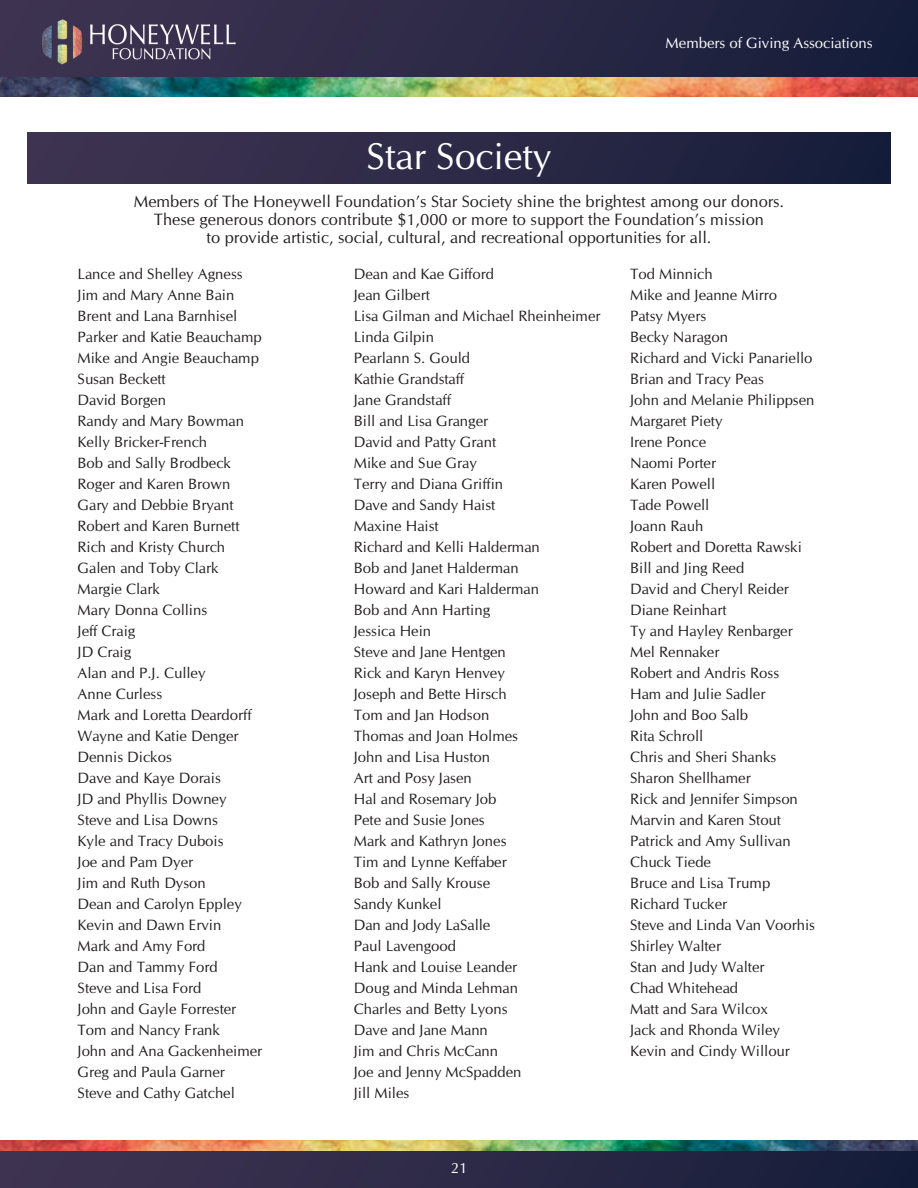
<style>
.page{position:relative;width:918px;height:1188px;background:#fff}
.page>*{position:absolute;margin:0;border:0;box-sizing:border-box;transform-origin:0 0}
.t1{font:37.5px "CG Omega";color:#fff}
.t2{font:16.5px/18px "CG Omega";color:#231f20;text-align:center}
.t3{font:15px/21px "CG Omega";color:#231f20}
.t4{font:15px "CG Omega";color:#fff}
</style>
<div class="page">
<div style="left:0;top:0;width:918px;height:80px;background:linear-gradient(to right,#403552,#161e3a)"></div>
<img style="left:40px;top:19px;width:200px;height:47px">
<img style="left:0;top:78px;width:918px;height:18px">
<img style="left:0;top:1140px;width:918px;height:12px">
<div style="left:0;top:1152px;width:918px;height:36px;background:linear-gradient(to right,#413553,#161d3a)"></div>
<div style="left:27px;top:132px;width:864px;height:51px;background:linear-gradient(to right,#413552,#161e3a)"></div>
<p class="t4" style="left:666px;top:34px;width:208px">Members of Giving Associations</p>
<h1 class="t1" style="left:366px;top:134px;width:187px">Star Society</h1>
<p class="t2" style="left:134px;top:192px;width:652px">Members of The Honeywell Foundation’s Star Society shine the brightest among our donors.<br>These generous donors contribute $1,000 or more to support the Foundation’s mission<br>to provide artistic, social, cultural, and recreational opportunities for all.</p>
<p class="t3" style="left:78px;top:263px;width:186px">Lance and Shelley Agness<br>Jim and Mary Anne Bain<br>Brent and Lana Barnhisel<br>Parker and Katie Beauchamp<br>Mike and Angie Beauchamp<br>Susan Beckett<br>David Borgen<br>Randy and Mary Bowman<br>Kelly Bricker-French<br>Bob and Sally Brodbeck<br>Roger and Karen Brown<br>Gary and Debbie Bryant<br>Robert and Karen Burnett<br>Rich and Kristy Church<br>Galen and Toby Clark<br>Margie Clark<br>Mary Donna Collins<br>Jeff Craig<br>JD Craig<br>Alan and P.J. Culley<br>Anne Curless<br>Mark and Loretta Deardorff<br>Wayne and Katie Denger<br>Dennis Dickos<br>Dave and Kaye Dorais<br>JD and Phyllis Downey<br>Steve and Lisa Downs<br>Kyle and Tracy Dubois<br>Joe and Pam Dyer<br>Jim and Ruth Dyson<br>Dean and Carolyn Eppley<br>Kevin and Dawn Ervin<br>Mark and Amy Ford<br>Dan and Tammy Ford<br>Steve and Lisa Ford<br>John and Gayle Forrester<br>Tom and Nancy Frank<br>John and Ana Gackenheimer<br>Greg and Paula Garner<br>Steve and Cathy Gatchel</p>
<p class="t3" style="left:354px;top:263px;width:248px">Dean and Kae Gifford<br>Jean Gilbert<br>Lisa Gilman and Michael Rheinheimer<br>Linda Gilpin<br>Pearlann S. Gould<br>Kathie Grandstaff<br>Jane Grandstaff<br>Bill and Lisa Granger<br>David and Patty Grant<br>Mike and Sue Gray<br>Terry and Diana Griffin<br>Dave and Sandy Haist<br>Maxine Haist<br>Richard and Kelli Halderman<br>Bob and Janet Halderman<br>Howard and Kari Halderman<br>Bob and Ann Harting<br>Jessica Hein<br>Steve and Jane Hentgen<br>Rick and Karyn Henvey<br>Joseph and Bette Hirsch<br>Tom and Jan Hodson<br>Thomas and Joan Holmes<br>John and Lisa Huston<br>Art and Posy Jasen<br>Hal and Rosemary Job<br>Pete and Susie Jones<br>Mark and Kathryn Jones<br>Tim and Lynne Keffaber<br>Bob and Sally Krouse<br>Sandy Kunkel<br>Dan and Jody LaSalle<br>Paul Lavengood<br>Hank and Louise Leander<br>Doug and Minda Lehman<br>Charles and Betty Lyons<br>Dave and Jane Mann<br>Jim and Chris McCann<br>Joe and Jenny McSpadden<br>Jill Miles</p>
<p class="t3" style="left:630px;top:263px;width:187px">Tod Minnich<br>Mike and Jeanne Mirro<br>Patsy Myers<br>Becky Naragon<br>Richard and Vicki Panariello<br>Brian and Tracy Peas<br>John and Melanie Philippsen<br>Margaret Piety<br>Irene Ponce<br>Naomi Porter<br>Karen Powell<br>Tade Powell<br>Joann Rauh<br>Robert and Doretta Rawski<br>Bill and Jing Reed<br>David and Cheryl Reider<br>Diane Reinhart<br>Ty and Hayley Renbarger<br>Mel Rennaker<br>Robert and Andris Ross<br>Ham and Julie Sadler<br>John and Boo Salb<br>Rita Schroll<br>Chris and Sheri Shanks<br>Sharon Shellhamer<br>Rick and Jennifer Simpson<br>Marvin and Karen Stout<br>Patrick and Amy Sullivan<br>Chuck Tiede<br>Bruce and Lisa Trump<br>Richard Tucker<br>Steve and Linda Van Voorhis<br>Shirley Walter<br>Stan and Judy Walter<br>Chad Whitehead<br>Matt and Sara Wilcox<br>Jack and Rhonda Wiley<br>Kevin and Cindy Willour</p>
<p class="t4" style="left:451px;top:1159px;width:18px">21</p>
</div>
